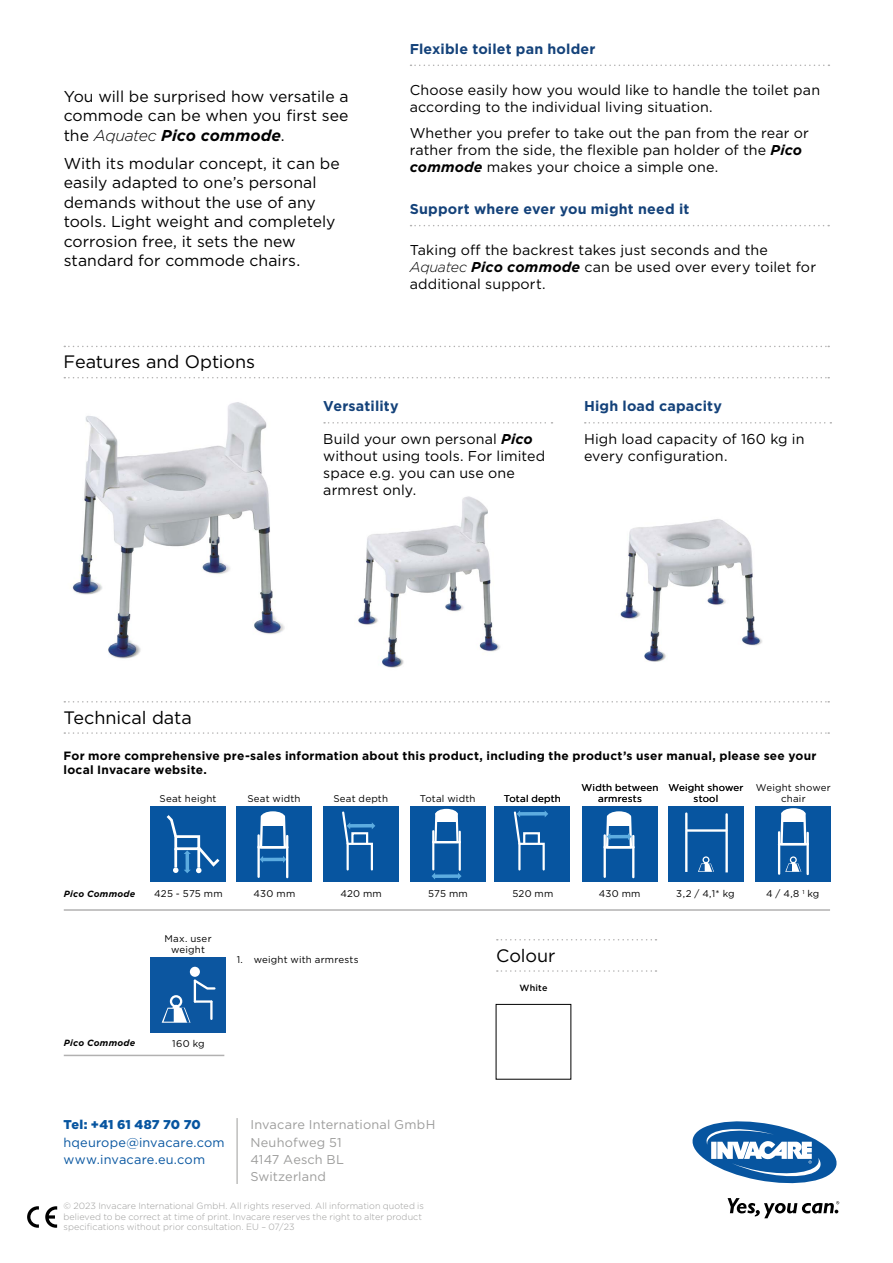
<style>
.page{position:relative;width:893px;height:1263px;background:#fff}
.page>*{position:absolute;margin:0;border:0;box-sizing:border-box;transform-origin:0 0}
.t1{font:18px "Gotham";letter-spacing:-.005em;color:#000}
.t2{font:15.75px/19.5px "Gotham";letter-spacing:.005em;color:#000;text-align:justify}
.t3{font:14.25px/17.2px "Gotham";letter-spacing:.01em;color:#000}
.t4{font:700 14.25px "Gotham";letter-spacing:.015em;color:#14427a}
.t5{font:12.75px/17.2px "Gotham";letter-spacing:.015em;color:#9d9d9c}
.t6{font:12.75px/17.2px "Gotham";letter-spacing:.015em;color:#0755a0}
.t7{font:900 12.75px "Gotham";color:#0755a0}
.t8{font:700 12px/14.4px "Gotham";letter-spacing:.02em;color:#000}
.t9{font:9.75px/10.5px "Gotham";letter-spacing:.025em;color:#000;text-align:center}
.t10{font:300 9px/10.8px "Gotham";letter-spacing:.005em;color:#9d9d9c}
.t11{font:italic 700 9px "Gotham";letter-spacing:.025em;color:#000}
.t12{font:500 9px "Gotham";letter-spacing:.025em;color:#000}
.s1{font-weight:300;font-style:italic}
.s2{font-weight:700;font-style:italic}
</style>
<div class="page">
<svg style="left:45px;top:1206px;width:12px;height:22px"></svg>
<svg style="left:27px;top:1206px;width:12px;height:22px"></svg>
<hr style="left:64px;top:909px;width:766px;height:2px;background:#b2b1b1">
<hr style="left:64px;top:1055px;width:160px;height:1px;background:#b2b1b1">
<svg style="left:64px;top:346px;width:765px;height:1px"></svg>
<svg style="left:64px;top:377px;width:765px;height:1px"></svg>
<svg style="left:64px;top:701px;width:765px;height:1px"></svg>
<svg style="left:64px;top:732px;width:765px;height:2px"></svg>
<svg style="left:497px;top:939px;width:159px;height:1px"></svg>
<svg style="left:497px;top:970px;width:159px;height:2px"></svg>
<div style="left:582px;top:806px;width:76px;height:76px;background:#0755a0"></div>
<hr style="left:632px;top:847px;width:2px;height:30px;background:#fff">
<hr style="left:604px;top:846px;width:2px;height:31px;background:#fff">
<svg style="left:607px;top:811px;width:24px;height:12px"></svg>
<svg style="left:604px;top:814px;width:30px;height:36px"></svg>
<div style="left:150px;top:806px;width:76px;height:76px;background:#0755a0"></div>
<svg style="left:166px;top:815px;width:54px;height:58px"></svg>
<div style="left:236px;top:806px;width:76px;height:76px;background:#0755a0"></div>
<svg style="left:260px;top:856px;width:26px;height:7px"></svg>
<hr style="left:286px;top:847px;width:2px;height:30px;background:#fff">
<hr style="left:257px;top:846px;width:3px;height:31px;background:#fff">
<svg style="left:261px;top:811px;width:24px;height:12px"></svg>
<svg style="left:257px;top:814px;width:31px;height:36px"></svg>
<div style="left:323px;top:806px;width:75px;height:76px;background:#0755a0"></div>
<svg style="left:342px;top:811px;width:33px;height:35px"></svg>
<div style="left:347px;top:843px;width:26px;height:27px;border:2px solid #fff"></div>
<div style="left:351px;top:832px;width:17px;height:12px;border:2px solid #fff"></div>
<div style="left:410px;top:806px;width:75px;height:76px;background:#0755a0"></div>
<svg style="left:432px;top:873px;width:30px;height:7px"></svg>
<hr style="left:459px;top:842px;width:2px;height:28px;background:#fff">
<hr style="left:432px;top:841px;width:2px;height:28px;background:#fff">
<svg style="left:435px;top:809px;width:23px;height:10px"></svg>
<svg style="left:432px;top:811px;width:29px;height:33px"></svg>
<div style="left:495px;top:806px;width:75px;height:76px;background:#0755a0"></div>
<svg style="left:513px;top:810px;width:35px;height:33px"></svg>
<div style="left:518px;top:843px;width:27px;height:27px;border:2px solid #fff"></div>
<div style="left:523px;top:832px;width:17px;height:12px;border:2px solid #fff"></div>
<div style="left:150px;top:957px;width:76px;height:75px;background:#0c56a0"></div>
<div style="left:172px;top:1005px;width:8px;height:7px;background:#fff;border-radius:50%"></div>
<div style="left:170px;top:995px;width:12px;height:12px;border:2px solid #fff;border-radius:50%"></div>
<svg style="left:162px;top:1008px;width:29px;height:15px"></svg>
<div style="left:190px;top:967px;width:10px;height:10px;background:#fff;border-radius:50%"></div>
<hr style="left:194px;top:981px;width:2px;height:20px;background:#fff">
<svg style="left:193px;top:979px;width:23px;height:12px"></svg>
<hr style="left:195px;top:1000px;width:16px;height:3px;background:#fff">
<hr style="left:210px;top:1001px;width:3px;height:18px;background:#fff">
<div style="left:755px;top:806px;width:76px;height:75px;background:#0755a0"></div>
<div style="left:790px;top:856px;width:7px;height:7px;border:1px solid #fff;border-radius:50%"></div>
<svg style="left:785px;top:862px;width:16px;height:10px"></svg>
<hr style="left:806px;top:844px;width:3px;height:30px;background:#fff">
<hr style="left:778px;top:843px;width:2px;height:31px;background:#fff">
<svg style="left:781px;top:808px;width:24px;height:12px"></svg>
<svg style="left:778px;top:811px;width:31px;height:35px"></svg>
<div style="left:668px;top:806px;width:76px;height:75px;background:#0755a0"></div>
<div style="left:702px;top:856px;width:7px;height:7px;border:1px solid #fff;border-radius:50%"></div>
<svg style="left:698px;top:862px;width:16px;height:10px"></svg>
<hr style="left:725px;top:830px;width:3px;height:42px;background:#fff">
<hr style="left:685px;top:829px;width:2px;height:43px;background:#fff">
<svg style="left:685px;top:813px;width:2px;height:16px"></svg>
<hr style="left:686px;top:829px;width:41px;height:3px;background:#fff">
<hr style="left:725px;top:814px;width:3px;height:16px;background:#fff">
<hr style="left:237px;top:1118px;width:1px;height:66px;background:#9d9d9c">
<svg style="left:692px;top:1121px;width:145px;height:63px"></svg>
<svg style="left:728px;top:1198px;width:111px;height:20px"></svg>
<img style="left:72px;top:402px;width:213px;height:257px">
<svg style="left:410px;top:65px;width:419px;height:1px"></svg>
<svg style="left:411px;top:225px;width:418px;height:1px"></svg>
<img style="left:358px;top:496px;width:142px;height:172px">
<img style="left:620px;top:519px;width:142px;height:143px">
<svg style="left:324px;top:422px;width:228px;height:2px"></svg>
<svg style="left:585px;top:422px;width:246px;height:2px"></svg>
<p class="t2" style="left:64px;top:86px;width:286px">You will be surprised how versatile a commode can be when you first see the <span class="s1">Aquatec</span> <span class="s2">Pico commode</span>.</p>
<p class="t2" style="left:64px;top:153px;width:278px;text-align:left">With its modular concept, it can be easily adapted to one’s personal demands without the use of any tools. Light weight and completely corrosion free, it sets the new standard for commode chairs.</p>
<p class="t1" style="left:64px;top:352px;width:193px">Features and Options</p>
<p class="t4" style="left:410px;top:39px;width:187px">Flexible toilet pan holder</p>
<p class="t3" style="left:410px;top:81px;width:412px">Choose easily how you would like to handle the toilet pan according to the individual living situation.</p>
<p class="t3" style="left:410px;top:124px;width:401px">Whether you prefer to take out the pan from the rear or rather from the side, the flexible pan holder of the <span class="s2">Pico commode</span> makes your choice a simple one.</p>
<p class="t4" style="left:410px;top:200px;width:281px">Support where ever you might need it</p>
<p class="t3" style="left:410px;top:241px;width:408px">Taking off the backrest takes just seconds and the<br><span class="s1">Aquatec</span> <span class="s2">Pico commode</span> can be used over every toilet for additional support.</p>
<p class="t4" style="left:323px;top:397px;width:77px">Versatility</p>
<p class="t3" style="left:323px;top:430px;width:223px">Build your own personal <span class="s2">Pico </span>without using tools. For limited space e.g. you can use one armrest only.</p>
<p class="t4" style="left:584px;top:397px;width:139px">High load capacity</p>
<p class="t3" style="left:584px;top:430px;width:222px">High load capacity of 160 kg in every configuration.</p>
<p class="t1" style="left:64px;top:707px;width:130px">Technical data</p>
<p class="t8" style="left:64px;top:748px;width:754px">For more comprehensive pre-sales information about this product, including the product’s user manual, please see your local Invacare website.</p>
<p class="t9" style="left:160px;top:793px;width:59px">Seat height</p>
<p class="t9" style="left:247px;top:793px;width:55px">Seat width</p>
<p class="t9" style="left:333px;top:793px;width:56px">Seat depth</p>
<p class="t9" style="left:420px;top:793px;width:57px">Total width</p>
<p class="t9" style="left:582px;top:783px;width:78px">Width between armrests</p>
<p class="t9" style="left:668px;top:783px;width:77px">Weight shower stool</p>
<p class="t9" style="left:756px;top:783px;width:77px">Weight shower</p>
<p class="t9" style="left:504px;top:793px;width:59px">Total depth</p>
<p class="t9" style="left:781px;top:793px;width:26px">chair</p>
<p class="t11" style="left:64px;top:887px;width:73px">Pico Commode</p>
<p class="t9" style="left:154px;top:888px;width:70px">425 - 575 mm</p>
<p class="t9" style="left:253px;top:888px;width:43px">430 mm</p>
<p class="t9" style="left:340px;top:888px;width:43px">420 mm</p>
<p class="t9" style="left:428px;top:888px;width:41px">575 mm</p>
<p class="t9" style="left:512px;top:888px;width:42px">520 mm</p>
<p class="t9" style="left:766px;top:888px;width:55px">4 / 4,8 <sup>1</sup> kg</p>
<p class="t9" style="left:676px;top:888px;width:60px">3,2 / 4,1* kg</p>
<p class="t9" style="left:599px;top:888px;width:43px">430 mm</p>
<p class="t9" style="left:164px;top:934px;width:49px">Max. user weight</p>
<p class="t9" style="left:237px;top:954px;width:123px">1. weight with armrests</p>
<p class="t11" style="left:64px;top:1037px;width:73px">Pico Commode</p>
<p class="t9" style="left:172px;top:1038px;width:34px">160 kg</p>
<p class="t7" style="left:64px;top:1116px;width:139px">Tel: +41 61 487 70 70</p>
<p class="t6" style="left:64px;top:1133px;width:163px">hqeurope@invacare.com www.invacare.eu.com</p>
<p class="t5" style="left:250px;top:1116px;width:186px">Invacare International GmbH<br>Neuhofweg 51<br>4147 Aesch BL<br>Switzerland</p>
<p class="t10" style="left:64px;top:1200px;width:362px">© 2023 Invacare International GmbH. All rights reserved. All information quoted is believed to be correct at time of print. Invacare reserves the right to alter product specifications without prior consultation. EU – 07/23</p>
<p class="t1" style="left:496px;top:945px;width:61px">Colour</p>
<p class="t12" style="left:519px;top:982px;width:30px">White</p>
</div>
